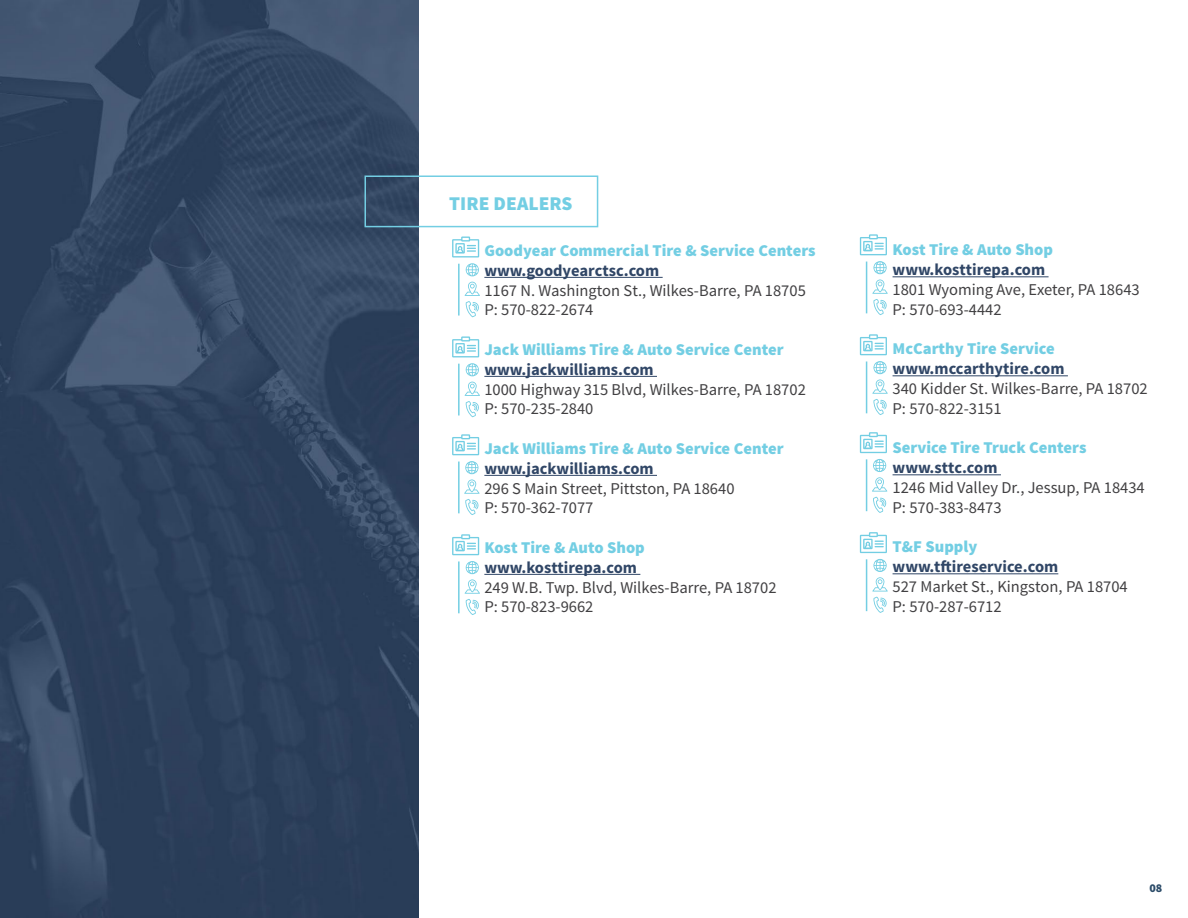
<style>
.page{position:relative;width:1188px;height:918px;background:#fff}
.page>*{position:absolute;margin:0;border:0;box-sizing:border-box;transform-origin:0 0}
.t1{font:900 19.5px "Source Sans Pro";color:#73cee3}
.t2{font:16.5px/19.8px "Source Sans Pro";color:#414042}
.t3{font:900 16.5px "Source Sans Pro";color:#73cee3}
.t4{font:700 16.5px "Source Sans Pro";color:#304666}
.t5{font:900 12px "Source Sans Pro";color:#2c4c69}
</style>
<div class="page">
<hr style="left:484px;top:277px;width:179px;height:1px;background:#304666">
<hr style="left:484px;top:376px;width:173px;height:1px;background:#304666">
<hr style="left:484px;top:475px;width:173px;height:1px;background:#304666">
<hr style="left:484px;top:574px;width:156px;height:1px;background:#304666">
<hr style="left:893px;top:276px;width:156px;height:1px;background:#304666">
<hr style="left:893px;top:375px;width:175px;height:1px;background:#304666">
<hr style="left:893px;top:474px;width:108px;height:1px;background:#304666">
<hr style="left:893px;top:573px;width:165px;height:1px;background:#304666">
<img style="left:0;top:0;width:418px;height:918px">
<svg style="left:452px;top:237px;width:27px;height:20px"></svg>
<svg style="left:860px;top:234px;width:27px;height:21px"></svg>
<svg style="left:452px;top:434px;width:27px;height:21px"></svg>
<svg style="left:860px;top:432px;width:27px;height:21px"></svg>
<svg style="left:452px;top:336px;width:27px;height:21px"></svg>
<svg style="left:860px;top:334px;width:27px;height:21px"></svg>
<svg style="left:452px;top:534px;width:27px;height:21px"></svg>
<svg style="left:860px;top:532px;width:27px;height:21px"></svg>
<svg style="left:466px;top:263px;width:13px;height:13px"></svg>
<svg style="left:466px;top:363px;width:13px;height:13px"></svg>
<svg style="left:465px;top:282px;width:15px;height:35px"></svg>
<svg style="left:872px;top:261px;width:16px;height:54px"></svg>
<svg style="left:464px;top:461px;width:16px;height:54px"></svg>
<svg style="left:872px;top:459px;width:15px;height:54px"></svg>
<svg style="left:465px;top:382px;width:15px;height:35px"></svg>
<svg style="left:872px;top:361px;width:16px;height:54px"></svg>
<svg style="left:465px;top:561px;width:15px;height:54px"></svg>
<svg style="left:872px;top:559px;width:16px;height:54px"></svg>
<hr style="left:458px;top:264px;width:2px;height:52px;background:#73cee3">
<hr style="left:866px;top:262px;width:1px;height:51px;background:#73cee3">
<hr style="left:458px;top:462px;width:2px;height:51px;background:#73cee3">
<hr style="left:866px;top:459px;width:1px;height:52px;background:#73cee3">
<hr style="left:458px;top:364px;width:2px;height:52px;background:#73cee3">
<hr style="left:866px;top:361px;width:1px;height:52px;background:#73cee3">
<hr style="left:458px;top:561px;width:2px;height:52px;background:#73cee3">
<hr style="left:866px;top:559px;width:1px;height:52px;background:#73cee3">
<div style="left:364px;top:176px;width:234px;height:51px;border:2px solid #73cee3"></div>
<p class="t1" style="left:449px;top:191px;width:125px">TIRE DEALERS</p>
<p class="t3" style="left:484px;top:240px;width:333px">Goodyear Commercial Tire &amp; Service Centers</p>
<p class="t4" style="left:484px;top:260px;width:176px">www.goodyearctsc.com</p>
<p class="t2" style="left:484px;top:280px;width:323px">1167 N. Washington St., Wilkes-Barre, PA 18705<br>P: 570-822-2674</p>
<p class="t3" style="left:484px;top:339px;width:301px">Jack Williams Tire &amp; Auto Service Center</p>
<p class="t4" style="left:484px;top:359px;width:171px">www.jackwilliams.com</p>
<p class="t2" style="left:484px;top:379px;width:323px">1000 Highway 315 Blvd, Wilkes-Barre, PA 18702<br>P: 570-235-2840</p>
<p class="t3" style="left:484px;top:438px;width:301px">Jack Williams Tire &amp; Auto Service Center</p>
<p class="t4" style="left:484px;top:458px;width:171px">www.jackwilliams.com</p>
<p class="t2" style="left:484px;top:478px;width:252px">296 S Main Street, Pittston, PA 18640<br>P: 570-362-7077</p>
<p class="t3" style="left:484px;top:537px;width:162px">Kost Tire &amp; Auto Shop</p>
<p class="t4" style="left:484px;top:557px;width:154px">www.kosttirepa.com</p>
<p class="t2" style="left:484px;top:577px;width:294px">249 W.B. Twp. Blvd, Wilkes-Barre, PA 18702<br>P: 570-823-9662</p>
<p class="t3" style="left:893px;top:239px;width:162px">Kost Tire &amp; Auto Shop</p>
<p class="t4" style="left:893px;top:259px;width:154px">www.kosttirepa.com</p>
<p class="t2" style="left:893px;top:280px;width:249px">1801 Wyoming Ave, Exeter, PA 18643<br>P: 570-693-4442</p>
<p class="t3" style="left:893px;top:338px;width:164px">McCarthy Tire Service</p>
<p class="t4" style="left:893px;top:358px;width:173px">www.mccarthytire.com</p>
<p class="t2" style="left:893px;top:379px;width:257px">340 Kidder St. Wilkes-Barre, PA 18702<br>P: 570-822-3151</p>
<p class="t3" style="left:893px;top:437px;width:195px">Service Tire Truck Centers</p>
<p class="t4" style="left:893px;top:457px;width:106px">www.sttc.com</p>
<p class="t2" style="left:893px;top:478px;width:254px">1246 Mid Valley Dr., Jessup, PA 18434<br>P: 570-383-8473</p>
<p class="t3" style="left:893px;top:536px;width:86px">T&amp;F Supply</p>
<p class="t4" style="left:893px;top:556px;width:167px">www.tftireservice.com</p>
<p class="t2" style="left:893px;top:577px;width:237px">527 Market St., Kingston, PA 18704<br>P: 570-287-6712</p>
<p class="t5" style="left:1150px;top:880px;width:14px">08</p>
</div>
